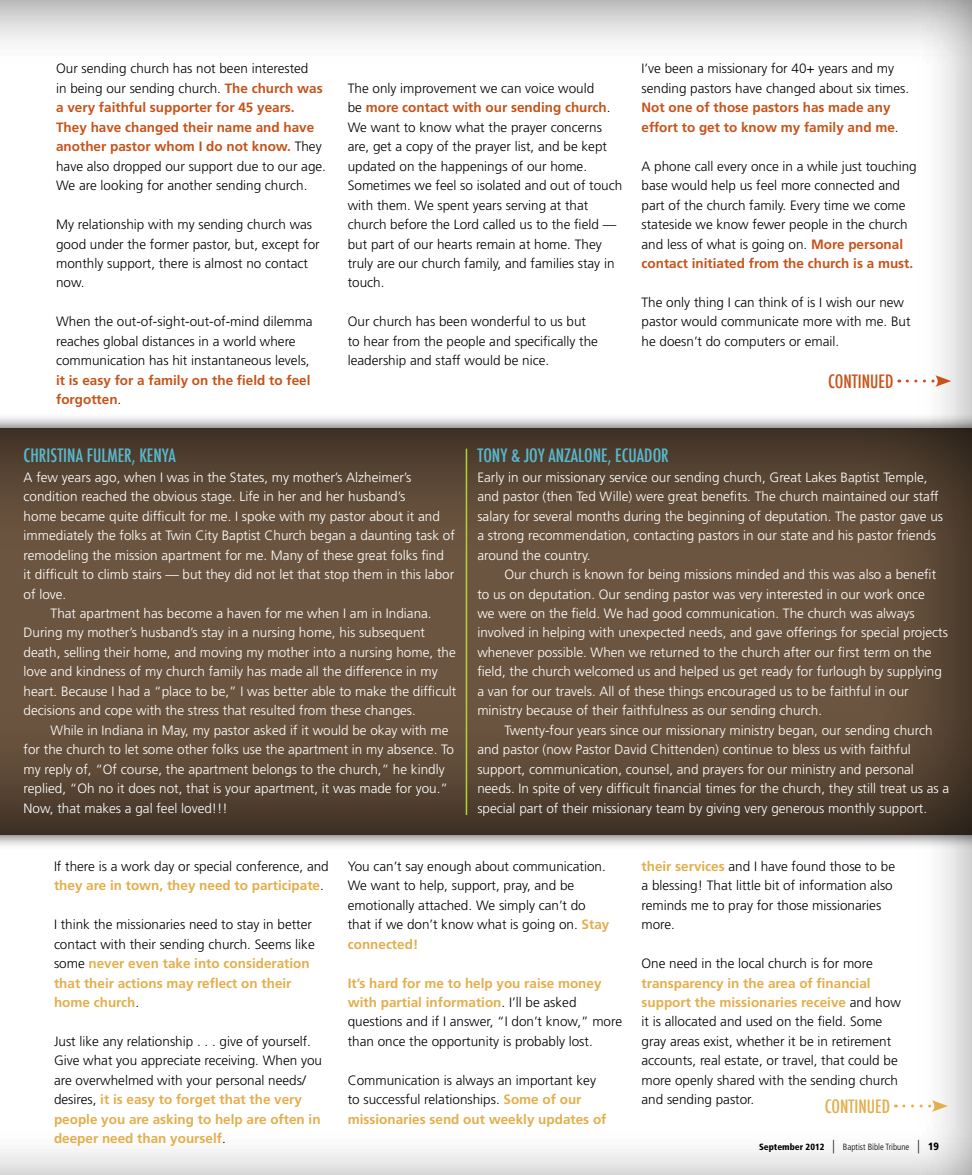
<style>
.page{position:relative;width:972px;height:1175px;background:#fff}
.page>*{position:absolute;margin:0;border:0;box-sizing:border-box;transform-origin:0 0}
.t1{font:500 condensed 18px "Futura";color:#58bad0}
.t2{font:500 condensed 18px "Futura";color:#c6531a}
.t3{font:500 condensed 18px "Futura";color:#e3ae4c}
.t4{font:300 13.5px/19.5px "Frutiger";color:#000}
.t5{font:300 13.5px/19.5px "Frutiger";color:#fff}
.t6{font:700 13.5px/19.5px "Frutiger";color:#c6531a}
.t7{font:300 condensed 9px "Frutiger";color:#000}
.s1{font-weight:700;color:#c6531a}
.s2{font-weight:300;color:#000}
.s3{font-weight:700;color:#e3ae4c}
.s4{font-weight:900}
.s5{font-size:13.5px}
.s6{font-weight:900;font-size:10.5px}
</style>
<div class="page">
<div style="left:0;top:0;width:972px;height:1174px;background:#000;opacity:.75"></div>
<div style="left:0;top:413px;width:972px;height:437px;background:#000;opacity:.75"></div>
<div style="left:0;top:425px;width:972px;height:410px;background:#000;opacity:.92"></div>
<hr style="left:466px;top:448px;width:1px;height:367px;background:#b3d235">
<svg style="left:907px;top:375px;width:44px;height:12px"></svg>
<svg style="left:904px;top:1100px;width:44px;height:11px"></svg>
<p class="t4" style="left:56px;top:59px;width:271px">Our sending church has not been interested<br>in being our sending church. <span class="s1">The church was a very faithful supporter for 45 years.<br>They have changed their name and have another pastor whom I do not know.</span> They have also dropped our support due to our age.<br>We are looking for another sending church.</p>
<p class="t4" style="left:56px;top:215px;width:265px">My relationship with my sending church was good under the former pastor, but, except for monthly support, there is almost no contact now.</p>
<p class="t4" style="left:56px;top:312px;width:258px">When the out-of-sight-out-of-mind dilemma reaches global distances in a world where communication has hit instantaneous levels,</p>
<p class="t6" style="left:56px;top:370px;width:256px">it is easy for a family on the field to feel forgotten<span class="s2">.</span></p>
<p class="t4" style="left:348px;top:78px;width:276px">The only improvement we can voice would<br>be <span class="s1">more contact with our sending church</span>.<br>We want to know what the prayer concerns are, get a copy of the prayer list, and be kept updated on the happenings of our home.<br>Sometimes we feel so isolated and out of touch with them. We spent years serving at that church before the Lord called us to the field — but part of our hearts remain at home. They truly are our church family, and families stay in touch.</p>
<p class="t4" style="left:348px;top:312px;width:252px">Our church has been wonderful to us but to hear from the people and specifically the leadership and staff would be nice.</p>
<p class="t4" style="left:642px;top:59px;width:269px">I’ve been a missionary for 40+ years and my sending pastors have changed about six times.</p>
<p class="t6" style="left:642px;top:98px;width:259px">Not one of those pastors has made any effort to get to know my family and me<span class="s2">.</span></p>
<p class="t4" style="left:642px;top:156px;width:277px">A phone call every once in a while just touching base would help us feel more connected and part of the church family. Every time we come stateside we know fewer people in the church and less of what is going on. <span class="s1">More personal contact initiated from the church is a must.</span></p>
<p class="t4" style="left:642px;top:292px;width:271px">The only thing I can think of is I wish our new pastor would communicate more with me. But he doesn’t do computers or email.</p>
<h1 class="t2" style="left:828px;top:370px;width:67px">CONTINUED</h1>
<h1 class="t1" style="left:24px;top:444px;width:154px">CHRISTINA FULMER, KENYA</h1>
<p class="t5" style="left:24px;top:467px;width:389px">A few years ago, when I was in the States, my mother’s Alzheimer’s</p>
<p class="t5" style="left:24px;top:487px;width:383px">condition reached the obvious stage. Life in her and her husband’s</p>
<p class="t5" style="left:24px;top:506px;width:418px">home became quite difficult for me. I spoke with my pastor about it and</p>
<p class="t5" style="left:24px;top:526px;width:433px">immediately the folks at Twin City Baptist Church began a daunting task of</p>
<p class="t5" style="left:24px;top:545px;width:422px">remodeling the mission apartment for me. Many of these great folks find</p>
<p class="t5" style="left:24px;top:564px;width:432px">it difficult to climb stairs — but they did not let that stop them in this labor</p>
<p class="t5" style="left:24px;top:584px;width:44px">of love.</p>
<p class="t5" style="left:51px;top:603px;width:383px">That apartment has become a haven for me when I am in Indiana.</p>
<p class="t5" style="left:24px;top:623px;width:403px">During my mother’s husband’s stay in a nursing home, his subsequent</p>
<p class="t5" style="left:24px;top:642px;width:434px">death, selling their home, and moving my mother into a nursing home, the</p>
<p class="t5" style="left:24px;top:662px;width:416px">love and kindness of my church family has made all the difference in my</p>
<p class="t5" style="left:24px;top:681px;width:434px">heart. Because I had a “place to be,” I was better able to make the difficult</p>
<p class="t5" style="left:24px;top:701px;width:394px">decisions and cope with the stress that resulted from these changes.</p>
<p class="t5" style="left:51px;top:720px;width:399px">While in Indiana in May, my pastor asked if it would be okay with me</p>
<p class="t5" style="left:24px;top:739px;width:432px">for the church to let some other folks use the apartment in my absence. To</p>
<p class="t5" style="left:24px;top:759px;width:423px">my reply of, “Of course, the apartment belongs to the church,” he kindly</p>
<p class="t5" style="left:24px;top:778px;width:426px">replied, “Oh no it does not, that is your apartment, it was made for you.”</p>
<p class="t5" style="left:24px;top:798px;width:206px">Now, that makes a gal feel loved!!!</p>
<h1 class="t1" style="left:477px;top:444px;width:193px">TONY &amp; JOY ANZALONE, ECUADOR</h1>
<p class="t5" style="left:477px;top:467px;width:467px">Early in our missionary service our sending church, Great Lakes Baptist Temple, and pastor (then Ted Wille) were great benefits. The church maintained our staff salary for several months during the beginning of deputation. The pastor gave us a strong recommendation, contacting pastors in our state and his pastor friends around the country.</p>
<p class="t5" style="left:477px;top:564px;width:472px;text-indent:27px">Our church is known for being missions minded and this was also a benefit to us on deputation. Our sending pastor was very interested in our work once<br>we were on the field. We had good communication. The church was always involved in helping with unexpected needs, and gave offerings for special projects whenever possible. When we returned to the church after our first term on the field, the church welcomed us and helped us get ready for furlough by supplying a van for our travels. All of these things encouraged us to be faithful in our ministry because of their faithfulness as our sending church.</p>
<p class="t5" style="left:477px;top:720px;width:474px;text-indent:27px">Twenty-four years since our missionary ministry began, our sending church and pastor (now Pastor David Chittenden) continue to bless us with faithful support, communication, counsel, and prayers for our ministry and personal needs. In spite of very difficult financial times for the church, they still treat us as a special part of their missionary team by giving very generous monthly support.</p>
<p class="t4" style="left:54px;top:856px;width:276px">If there is a work day or special conference, and <span class="s3">they are in town, they need to participate</span>.</p>
<p class="t4" style="left:54px;top:914px;width:262px">I think the missionaries need to stay in better contact with their sending church. Seems like some <span class="s3">never even take into consideration that their actions may reflect on their home church</span>.</p>
<p class="t4" style="left:54px;top:1031px;width:270px">Just like any relationship . . . give of yourself.<br>Give what you appreciate receiving. When you are overwhelmed with your personal needs/ desires, <span class="s3">it is easy to forget that the very people you are asking to help are often in deeper need than yourself</span>.</p>
<p class="t4" style="left:348px;top:856px;width:263px">You can’t say enough about communication.<br>We want to help, support, pray, and be emotionally attached. We simply can’t do that if we don’t know what is going on. <span class="s3">Stay connected!</span></p>
<p class="t4" style="left:348px;top:973px;width:276px"><span class="s3">It’s hard for me to help you raise money with partial information</span>. I’ll be asked questions and if I answer, “I don’t know,” more than once the opportunity is probably lost.</p>
<p class="t4" style="left:348px;top:1070px;width:260px">Communication is always an important key to successful relationships. <span class="s3">Some of our missionaries send out weekly updates of</span></p>
<p class="t4" style="left:642px;top:856px;width:255px"><span class="s3">their services</span> and I have found those to be a blessing! That little bit of information also reminds me to pray for those missionaries more.</p>
<p class="t4" style="left:642px;top:953px;width:233px">One need in the local church is for more</p>
<p class="t4" style="left:642px;top:973px;width:261px"><span class="s3">transparency in the area of financial support the missionaries receive</span> and how it is allocated and used on the field. Some gray areas exist, whether it be in retirement accounts, real estate, or travel, that could be more openly shared with the sending church and sending pastor.</p>
<h1 class="t3" style="left:825px;top:1094px;width:67px">CONTINUED</h1>
<p class="t7" style="left:759px;top:1142px;width:181px"><span class="s4">September 2012</span> <span class="s5">|</span> Baptist Bible Tribune <span class="s5">|</span> <span class="s6">19</span></p>
</div>
